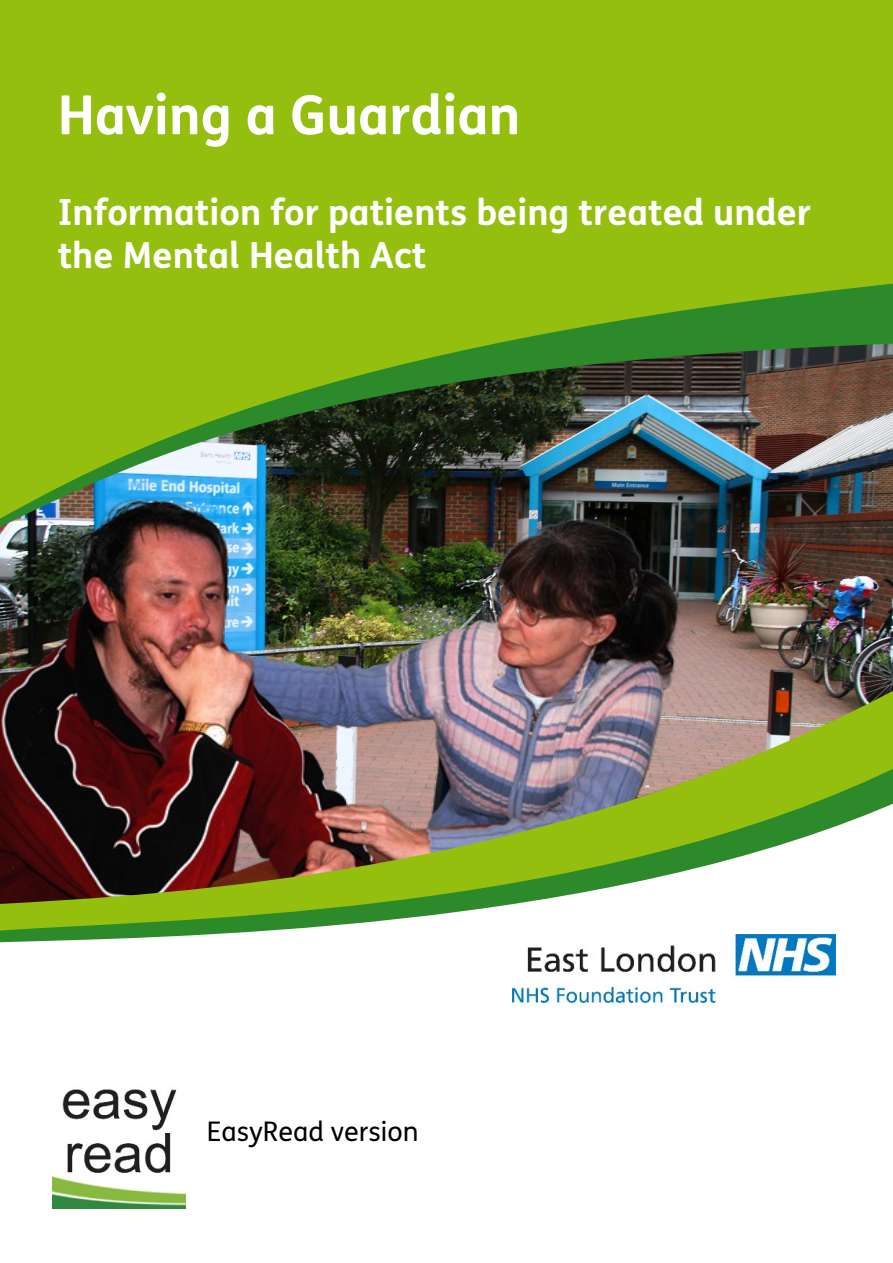
<style>
.page{position:relative;width:893px;height:1263px;background:#fff}
.page>*{position:absolute;margin:0;border:0;box-sizing:border-box;transform-origin:0 0}
.t1{font:700 54px "FS Me";color:#fff}
.t2{font:700 36px/42.8px "FS Me";color:#fff}
.t3{font:27px "FS Me";color:#000}
</style>
<div class="page">
<img style="left:687px;top:532px;width:206px;height:143px">
<img style="left:0;top:532px;width:687px;height:143px">
<svg style="left:0;top:932px;width:836px;height:11px"></svg>
<svg style="left:0;top:0;width:893px;height:526px;background:#7ba120"></svg>
<img style="left:0;top:675px;width:893px;height:257px">
<img style="left:513px;top:935px;width:322px;height:67px">
<img style="left:52px;top:1089px;width:134px;height:120px">
<h1 class="t1" style="left:58px;top:94px;width:464px">Having a Guardian</h1>
<p class="t2" style="left:58px;top:194px;width:755px">Information for patients being treated under the Mental Health Act</p>
<p class="t3" style="left:207px;top:1121px;width:213px">EasyRead version</p>
</div>
